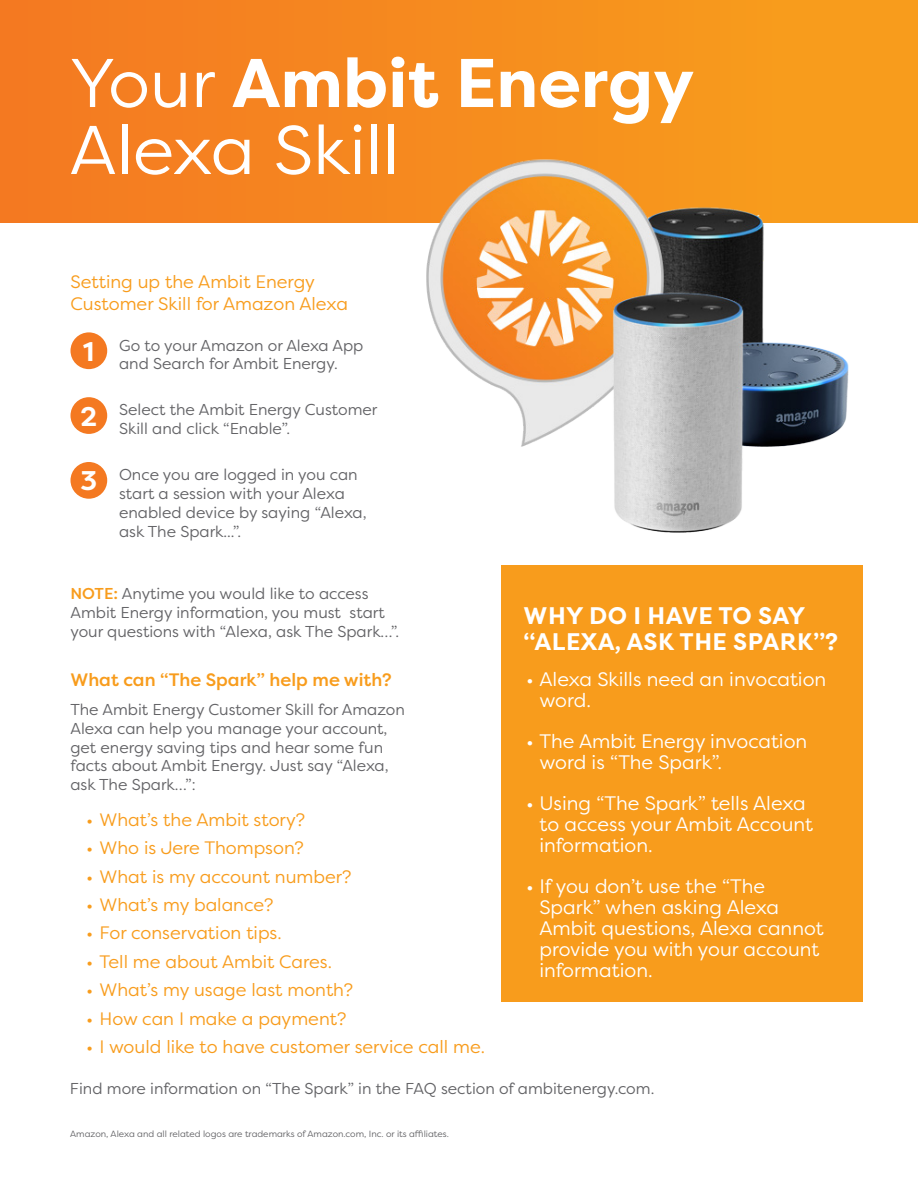
<style>
.page{position:relative;width:918px;height:1188px;background:#fff}
.page>*{position:absolute;margin:0;border:0;box-sizing:border-box;transform-origin:0 0}
.t1{font:68.7px/67.1px "Energy";color:#fff}
.t2{font:700 27px "Energy";color:#fff}
.t3{font:700 24px/25.5px "Energy";letter-spacing:.02em;color:#fff}
.t4{font:19.5px/21px "Energy";color:#fff}
.t5{font:18px/21.6px "Energy";color:#f89c1c}
.t6{font:500 18px "Energy";color:#f89c1c}
.t7{font:15.75px/18.9px "Energy";color:#636366}
.t8{font:9px "Energy";color:#636366}
.s1{font-weight:700}
.s2{font-weight:500;color:#f89c1c}
</style>
<div class="page">
<div style="left:0;top:0;width:918px;height:222px;background:linear-gradient(to right,#f47822,#f8a01b)"></div>
<img style="left:406px;top:143px;width:473px;height:390px">
<div style="left:71px;top:332px;width:36px;height:37px;background:#f47921;border-radius:50%"></div>
<div style="left:71px;top:397px;width:36px;height:37px;background:#f47921;border-radius:50%"></div>
<div style="left:71px;top:462px;width:36px;height:37px;background:#f47921;border-radius:50%"></div>
<div style="left:501px;top:565px;width:362px;height:436px;background:#f89c1c"></div>
<p class="t1" style="left:70px;top:48px;width:626px">Your <span class="s1">Ambit Energy<br></span>Alexa Skill</p>
<p class="t5" style="left:70px;top:271px;width:279px">Setting up the Ambit Energy<br>Customer Skill for Amazon Alexa</p>
<p class="t2" style="left:83px;top:334px;width:13px">1</p>
<p class="t2" style="left:81px;top:399px;width:18px">2</p>
<p class="t2" style="left:81px;top:464px;width:18px">3</p>
<p class="t7" style="left:119px;top:335px;width:246px">Go to your Amazon or Alexa App and Search for Ambit Energy.</p>
<p class="t7" style="left:119px;top:400px;width:260px">Select the Ambit Energy Customer<br>Skill and click “Enable”.</p>
<p class="t7" style="left:119px;top:465px;width:249px">Once you are logged in you can start a session with your Alexa enabled device by saying “Alexa, ask The Spark...”.</p>
<p class="t7" style="left:70px;top:584px;width:330px"><span class="s2">NOTE:</span> Anytime you would like to access<br>Ambit Energy information, you must start your questions with “Alexa, ask The Spark…”.</p>
<p class="t6" style="left:70px;top:667px;width:323px">What can “The Spark” help me with?</p>
<p class="t7" style="left:70px;top:699px;width:336px">The Ambit Energy Customer Skill for Amazon Alexa can help you manage your account, get energy saving tips and hear some fun facts about Ambit Energy. Just say “Alexa, ask The Spark…”:</p>
<p class="t5" style="left:86px;top:809px;width:221px">• What’s the Ambit story?</p>
<p class="t5" style="left:86px;top:837px;width:219px">• Who is Jere Thompson?</p>
<p class="t5" style="left:86px;top:865px;width:267px">• What is my account number?</p>
<p class="t5" style="left:86px;top:894px;width:189px">• What’s my balance?</p>
<p class="t5" style="left:86px;top:922px;width:197px">• For conservation tips.</p>
<p class="t5" style="left:86px;top:950px;width:247px">• Tell me about Ambit Cares.</p>
<p class="t5" style="left:86px;top:979px;width:269px">• What’s my usage last month?</p>
<p class="t5" style="left:86px;top:1007px;width:262px">• How can I make a payment?</p>
<p class="t5" style="left:86px;top:1035px;width:400px">• I would like to have customer service call me.</p>
<p class="t3" style="left:523px;top:604px;width:316px">WHY DO I HAVE TO SAY “ALEXA, ASK THE SPARK”?</p>
<p class="t4" style="left:540px;top:668px;width:288px;text-indent:-14px">• Alexa Skills need an invocation word.</p>
<p class="t4" style="left:540px;top:730px;width:269px;text-indent:-14px">• The Ambit Energy invocation word is “The Spark”.</p>
<p class="t4" style="left:540px;top:792px;width:275px;text-indent:-14px">• Using “The Spark” tells Alexa to access your Ambit Account information.</p>
<p class="t4" style="left:540px;top:876px;width:286px;text-indent:-14px">• If you don’t use the “The<br>Spark” when asking Alexa<br>Ambit questions, Alexa cannot provide you with your account information.</p>
<p class="t7" style="left:70px;top:1078px;width:586px">Find more information on “The Spark” in the FAQ section of ambitenergy.com.</p>
<p class="t8" style="left:70px;top:1128px;width:380px">Amazon, Alexa and all related logos are trademarks of Amazon.com, Inc. or its affiliates.</p>
</div>
